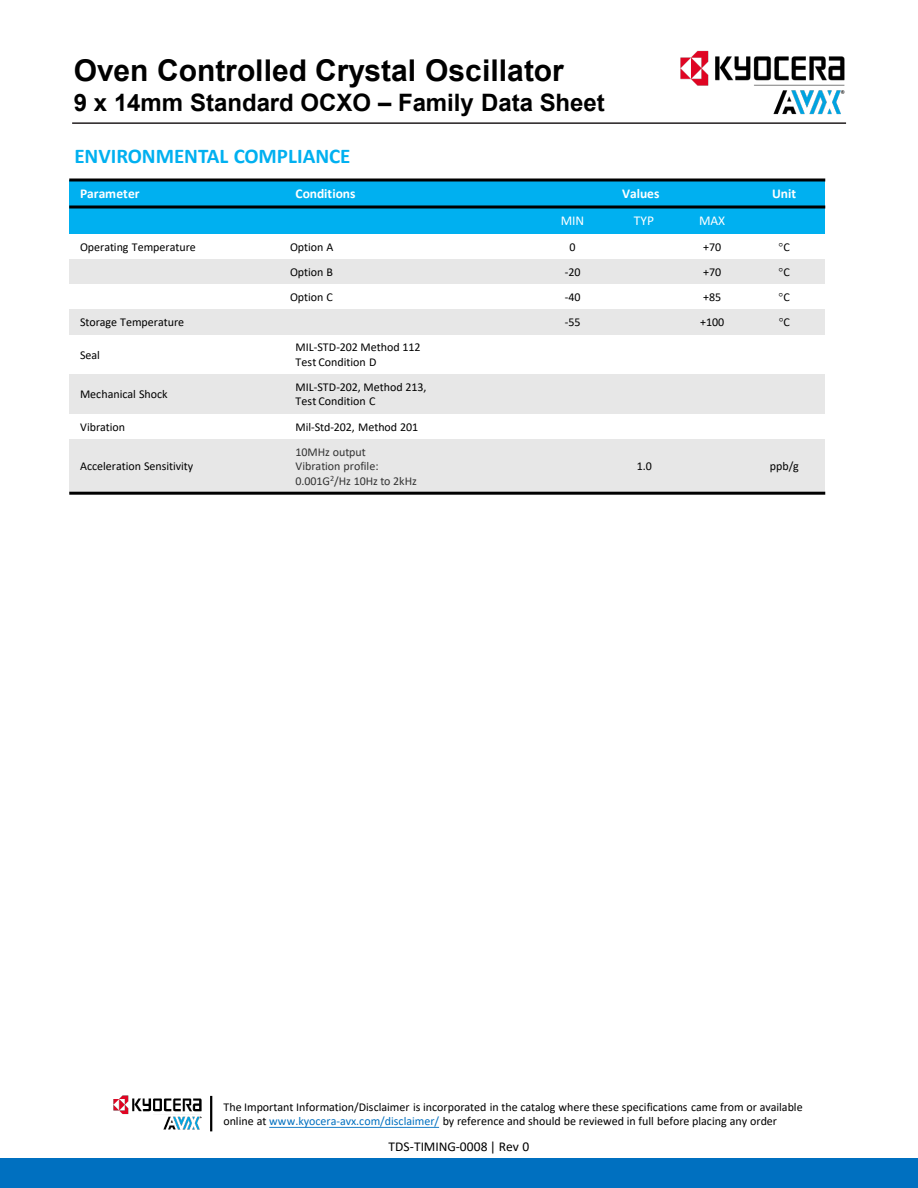
<style>
.page{position:relative;width:918px;height:1188px;background:#fff}
.page>*{position:absolute;margin:0;border:0;box-sizing:border-box;transform-origin:0 0}
.t1{font:700 30px "Arial";color:#000}
.t2{font:700 24px "Arial";letter-spacing:-.005em;color:#000}
.t3{font:700 21px "Calibri";letter-spacing:-.005em;color:#00b0f0}
.t4{font:700 13.5px "Calibri";color:#fff}
.t5{font:13.5px "Calibri";color:#000}
.t6{font:13.5px "Calibri";letter-spacing:-.005em;color:#fff}
.t7{font:12px/14.4px "Calibri";color:#000}
.t8{font:12px/14.4px "Calibri";letter-spacing:-.005em;color:#333}
.s1{color:#0070c0}
</style>
<div class="page">
<hr style="left:72px;top:122px;width:774px;height:2px;background:#231f20">
<img style="left:113px;top:1095px;width:98px;height:37px">
<hr style="left:210px;top:1096px;width:2px;height:35px;background:#000">
<svg style="left:269px;top:1127px;width:170px;height:1px"></svg>
<div style="left:0;top:1159px;width:918px;height:29px;background:#0070c0"></div>
<img style="left:661px;top:50px;width:186px;height:74px">
<div style="left:69px;top:180px;width:216px;height:27px;background:#00b0f0"></div>
<div style="left:285px;top:180px;width:253px;height:27px;background:#00b0f0"></div>
<div style="left:538px;top:180px;width:205px;height:27px;background:#00b0f0"></div>
<div style="left:743px;top:180px;width:82px;height:27px;background:#00b0f0"></div>
<div style="left:69px;top:207px;width:216px;height:27px;background:#00b0f0"></div>
<div style="left:285px;top:207px;width:253px;height:27px;background:#00b0f0"></div>
<div style="left:538px;top:207px;width:69px;height:27px;background:#00b0f0"></div>
<div style="left:607px;top:207px;width:74px;height:27px;background:#00b0f0"></div>
<div style="left:681px;top:207px;width:62px;height:27px;background:#00b0f0"></div>
<div style="left:743px;top:207px;width:82px;height:27px;background:#00b0f0"></div>
<div style="left:69px;top:259px;width:216px;height:25px;background:#e7e7e7"></div>
<div style="left:285px;top:259px;width:253px;height:25px;background:#e7e7e7"></div>
<div style="left:538px;top:259px;width:69px;height:25px;background:#e7e7e7"></div>
<div style="left:607px;top:259px;width:74px;height:25px;background:#e7e7e7"></div>
<div style="left:681px;top:259px;width:62px;height:25px;background:#e7e7e7"></div>
<div style="left:743px;top:259px;width:82px;height:25px;background:#e7e7e7"></div>
<div style="left:69px;top:310px;width:216px;height:25px;background:#e7e7e7"></div>
<div style="left:285px;top:310px;width:253px;height:25px;background:#e7e7e7"></div>
<div style="left:538px;top:310px;width:69px;height:25px;background:#e7e7e7"></div>
<div style="left:607px;top:310px;width:74px;height:25px;background:#e7e7e7"></div>
<div style="left:681px;top:310px;width:62px;height:25px;background:#e7e7e7"></div>
<div style="left:743px;top:310px;width:82px;height:25px;background:#e7e7e7"></div>
<div style="left:69px;top:374px;width:216px;height:40px;background:#e7e7e7"></div>
<div style="left:285px;top:374px;width:253px;height:40px;background:#e7e7e7"></div>
<div style="left:538px;top:374px;width:69px;height:40px;background:#e7e7e7"></div>
<div style="left:607px;top:374px;width:74px;height:40px;background:#e7e7e7"></div>
<div style="left:681px;top:374px;width:62px;height:40px;background:#e7e7e7"></div>
<div style="left:743px;top:374px;width:82px;height:40px;background:#e7e7e7"></div>
<div style="left:69px;top:439px;width:216px;height:54px;background:#e7e7e7"></div>
<div style="left:285px;top:439px;width:253px;height:54px;background:#e7e7e7"></div>
<div style="left:538px;top:439px;width:69px;height:54px;background:#e7e7e7"></div>
<div style="left:607px;top:439px;width:74px;height:54px;background:#e7e7e7"></div>
<div style="left:681px;top:439px;width:62px;height:54px;background:#e7e7e7"></div>
<div style="left:743px;top:439px;width:82px;height:54px;background:#e7e7e7"></div>
<hr style="left:69px;top:206px;width:756px;height:2px;background:#000">
<svg style="left:69px;top:178px;width:756px;height:4px;background:#1f353d"></svg>
<hr style="left:69px;top:492px;width:756px;height:3px;background:#000">
<p class="t1" style="left:74px;top:49px;width:492px">Oven Controlled Crystal Oscillator</p>
<p class="t2" style="left:74px;top:85px;width:532px">9 x 14mm Standard OCXO – Family Data Sheet</p>
<p class="t3" style="left:74px;top:141px;width:278px">ENVIRONMENTAL COMPLIANCE</p>
<p class="t4" style="left:80px;top:184px;width:61px">Parameter</p>
<p class="t4" style="left:296px;top:184px;width:61px">Conditions</p>
<p class="t4" style="left:622px;top:184px;width:39px">Values</p>
<p class="t4" style="left:772px;top:184px;width:25px">Unit</p>
<p class="t6" style="left:561px;top:211px;width:25px">MIN</p>
<p class="t6" style="left:634px;top:211px;width:22px">TYP</p>
<p class="t6" style="left:699px;top:211px;width:28px">MAX</p>
<p class="t7" style="left:80px;top:239px;width:117px">Operating Temperature</p>
<p class="t7" style="left:290px;top:239px;width:45px">Option A</p>
<p class="t7" style="left:570px;top:239px;width:8px">0</p>
<p class="t7" style="left:703px;top:239px;width:20px">+70</p>
<p class="t7" style="left:783px;top:239px;width:8px">C</p>
<p class="t7" style="left:290px;top:264px;width:44px">Option B</p>
<p class="t7" style="left:565px;top:264px;width:17px">-20</p>
<p class="t7" style="left:703px;top:264px;width:20px">+70</p>
<p class="t7" style="left:783px;top:265px;width:8px">C</p>
<p class="t7" style="left:290px;top:289px;width:44px">Option C</p>
<p class="t7" style="left:565px;top:289px;width:17px">-40</p>
<p class="t7" style="left:703px;top:289px;width:20px">+85</p>
<p class="t7" style="left:783px;top:290px;width:8px">C</p>
<p class="t7" style="left:80px;top:315px;width:106px">Storage Temperature</p>
<p class="t7" style="left:565px;top:315px;width:17px">-55</p>
<p class="t7" style="left:700px;top:315px;width:26px">+100</p>
<p class="t7" style="left:783px;top:315px;width:8px">C</p>
<p class="t7" style="left:80px;top:347px;width:21px">Seal</p>
<p class="t7" style="left:296px;top:340px;width:127px">MIL-STD-202 Method 112</p>
<p class="t7" style="left:296px;top:354px;width:82px">Test Condition D</p>
<p class="t7" style="left:80px;top:387px;width:89px">Mechanical Shock</p>
<p class="t7" style="left:296px;top:379px;width:133px">MIL-STD-202, Method 213,</p>
<p class="t7" style="left:296px;top:394px;width:81px">Test Condition C</p>
<p class="t7" style="left:80px;top:419px;width:46px">Vibration</p>
<p class="t7" style="left:296px;top:419px;width:124px">Mil-Std-202, Method 201</p>
<p class="t7" style="left:80px;top:459px;width:115px">Acceleration Sensitivity</p>
<p class="t8" style="left:296px;top:444px;width:85px">10MHz output<br>Vibration profile:</p>
<p class="t8" style="left:296px;top:473px;width:123px">0.001G<sup>2</sup>/Hz 10Hz to 2kHz</p>
<p class="t7" style="left:637px;top:459px;width:17px">1.0</p>
<p class="t7" style="left:770px;top:459px;width:31px">ppb/g</p>
<p class="t7" style="left:223px;top:1100px;width:581px">The Important Information/Disclaimer is incorporated in the catalog where these specifications came from or available online at <span class="s1">www.kyocera-avx.com/disclaimer/</span> by reference and should be reviewed in full before placing any order</p>
<p class="t5" style="left:389px;top:1137px;width:142px">TDS-TIMING-0008 | Rev 0</p>
</div>
